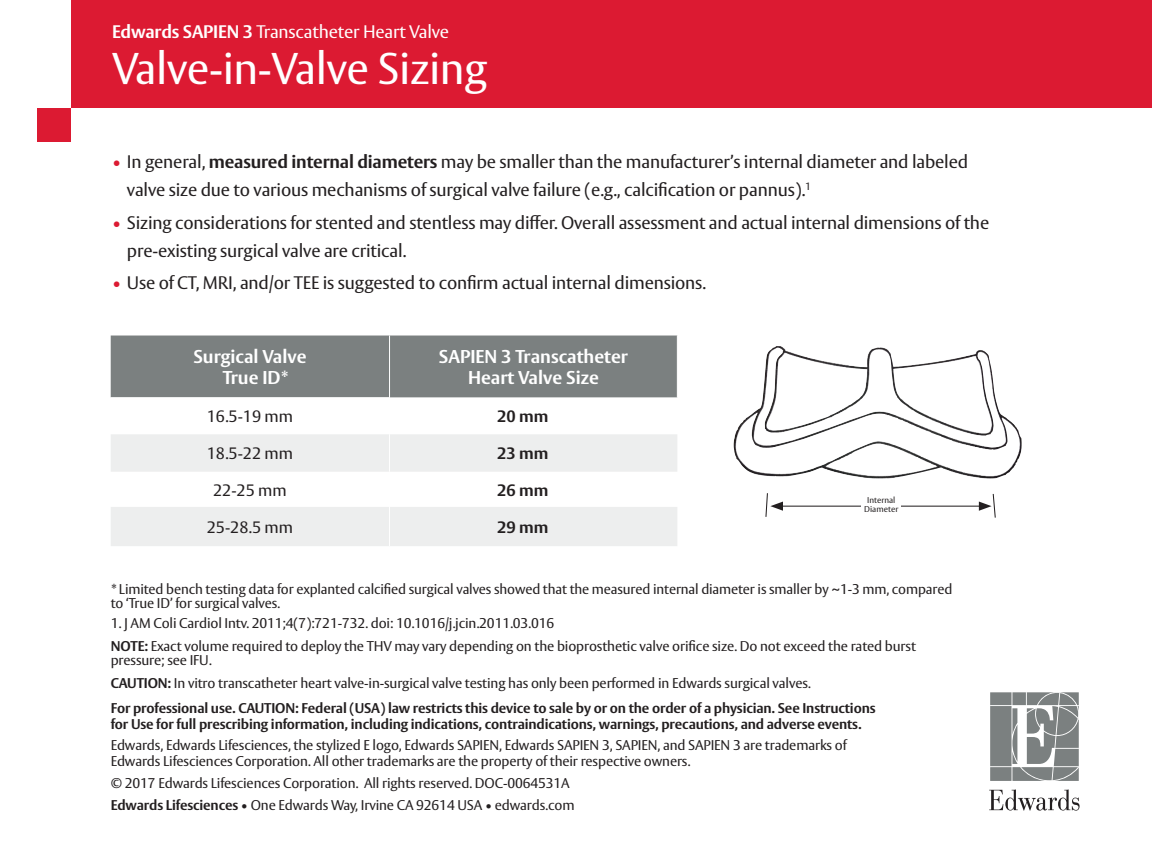
<style>
.page{position:relative;width:1152px;height:864px;background:#fff}
.page>*{position:absolute;margin:0;border:0;box-sizing:border-box;transform-origin:0 0}
.t1{font:44px "Vesta Std";letter-spacing:-.01em;color:#fff}
.t2{font:700 18.4px/20.4px "Vesta Std";color:#fff}
.t3{font:18px/28px "Vesta Std";letter-spacing:-.01em;color:#231f20}
.t4{font:18px "Vesta Std";letter-spacing:-.01em;color:#fff}
.t5{font:16.4px "Vesta Std";color:#231f20}
.t6{font:700 16.4px "Vesta Std";color:#231f20}
.t7{font:14px/23px "Vesta Std";letter-spacing:-.01em;color:#231f20}
.t8{font:700 14px/16px "Vesta Std";letter-spacing:-.01em;color:#231f20}
.t9{font:8.4px/8.2px "Vesta Std";color:#231f20;text-align:center}
.s1{font-weight:700}
.s2{color:#dc1a32}
</style>
<div class="page">
<div style="left:71px;top:0;width:1081px;height:108px;background:#dc1a32"></div>
<div style="left:37px;top:108px;width:34px;height:34px;background:#dc1a32"></div>
<div style="left:111px;top:336px;width:566px;height:62px;background:#7b8080"></div>
<svg style="left:111px;top:434px;width:566px;height:112px;fill:#edeeee"></svg>
<hr style="left:389px;top:336px;width:1px;height:61px;background:#fff">
<hr style="left:389px;top:397px;width:1px;height:37px;background:#fff">
<hr style="left:389px;top:434px;width:1px;height:38px;background:#fff">
<hr style="left:389px;top:472px;width:1px;height:35px;background:#fff">
<hr style="left:389px;top:507px;width:1px;height:39px;background:#fff">
<svg style="left:990px;top:692px;width:89px;height:89px;background:#969a9a"></svg>
<svg style="left:989px;top:789px;width:91px;height:22px"></svg>
<img style="left:733px;top:346px;width:289px;height:133px">
<hr style="left:780px;top:506px;width:202px;height:1px;background:#231f20">
<svg style="left:765px;top:493px;width:18px;height:24px"></svg>
<svg style="left:979px;top:493px;width:17px;height:25px"></svg>
<div style="left:861px;top:497px;width:40px;height:22px;background:#fff"></div>
<p class="t4" style="left:112px;top:22px;width:339px"><span class="s1">Edwards SAPIEN 3</span> Transcatheter Heart Valve</p>
<h1 class="t1" style="left:112px;top:43px;width:377px">Valve-in-Valve Sizing</h1>
<p class="t3" style="left:127px;top:148px;width:843px;text-indent:-15px"><span class="s2">•</span> In general, <span class="s1">measured internal diameters</span> may be smaller than the manufacturer’s internal diameter and labeled valve size due to various mechanisms of surgical valve failure (e.g., calcification or pannus).<sup>1</sup></p>
<p class="t3" style="left:127px;top:208px;width:864px;text-indent:-15px"><span class="s2">•</span> Sizing considerations for stented and stentless may differ. Overall assessment and actual internal dimensions of the pre-existing surgical valve are critical.</p>
<p class="t3" style="left:112px;top:268px;width:596px"><span class="s2">•</span> Use of CT, MRI, and/or TEE is suggested to confirm actual internal dimensions.</p>
<h2 class="t2" style="left:223px;top:347px;width:85px;text-indent:-29px">Surgical Valve<br>True ID*</h2>
<h2 class="t2" style="left:439px;top:347px;width:191px;text-align:center">SAPIEN 3 Transcatheter<br>Heart Valve Size</h2>
<p class="t5" style="left:207px;top:407px;width:88px">16.5-19 mm</p>
<p class="t6" style="left:497px;top:407px;width:53px">20 mm</p>
<p class="t5" style="left:207px;top:444px;width:88px">18.5-22 mm</p>
<p class="t6" style="left:497px;top:444px;width:53px">23 mm</p>
<p class="t5" style="left:213px;top:480px;width:75px">22-25 mm</p>
<p class="t6" style="left:497px;top:480px;width:53px">26 mm</p>
<p class="t5" style="left:207px;top:517px;width:88px">25-28.5 mm</p>
<p class="t6" style="left:497px;top:517px;width:53px">29 mm</p>
<p class="t9" style="left:864px;top:496px;width:36px">Internal<br>Diameter</p>
<p class="t7" style="left:111px;top:582px;width:843px;line-height:14px">* Limited bench testing data for explanted calcified surgical valves showed that the measured internal diameter is smaller by ~1-3 mm, compared to ‘True ID’ for surgical valves.</p>
<p class="t7" style="left:111px;top:611px;width:807px">1. J AM Coli Cardiol Intv. 2011;4(7):721-732. doi: 10.1016/j.jcin.2011.03.016<br><span class="s1">NOTE:</span> Exact volume required to deploy the THV may vary depending on the bioprosthetic valve orifice size. Do not exceed the rated burst</p>
<p class="t7" style="left:111px;top:648px;width:702px">pressure; see IFU.<br><span class="s1">CAUTION:</span> In vitro transcatheter heart valve-in-surgical valve testing has only been performed in Edwards surgical valves.</p>
<p class="t8" style="left:111px;top:700px;width:766px">For professional use. CAUTION: Federal (USA) law restricts this device to sale by or on the order of a physician. See Instructions for Use for full prescribing information, including indications, contraindications, warnings, precautions, and adverse events.</p>
<p class="t7" style="left:111px;top:738px;width:738px;line-height:16px">Edwards, Edwards Lifesciences, the stylized E logo, Edwards SAPIEN, Edwards SAPIEN 3, SAPIEN, and SAPIEN 3 are trademarks of<br>Edwards Lifesciences Corporation. All other trademarks are the property of their respective owners.</p>
<p class="t7" style="left:111px;top:772px;width:466px;line-height:21.8px">© 2017 Edwards Lifesciences Corporation. All rights reserved. DOC-0064531A<br><span class="s1">Edwards Lifesciences</span> • One Edwards Way, Irvine CA 92614 USA • edwards.com</p>
</div>
